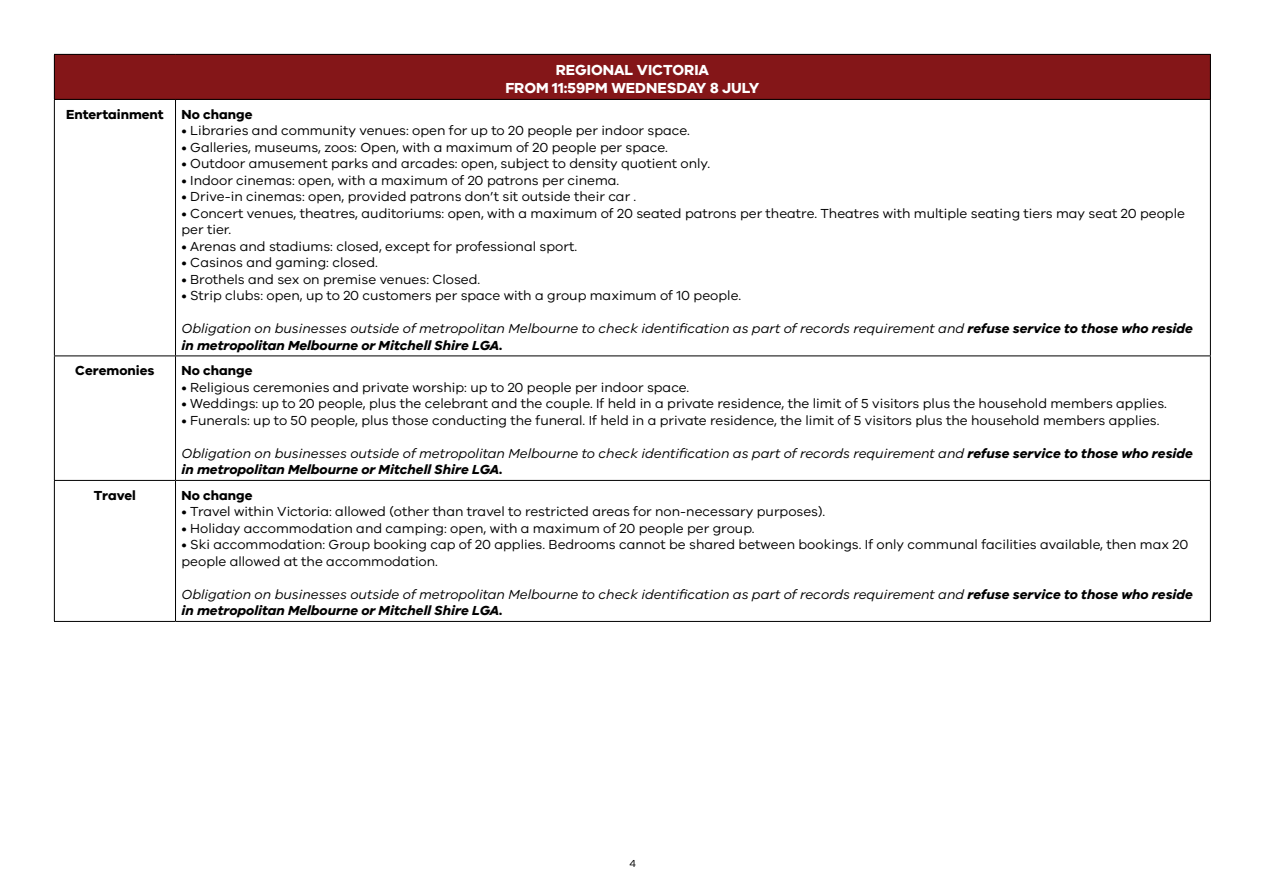
<style>
.page{position:relative;width:1263px;height:893px;background:#fff}
.page>*{position:absolute;margin:0;border:0;box-sizing:border-box;transform-origin:0 0}
.t1{font:700 15px/18px "VIC";color:#fff;text-align:center}
.t2{font:13.5px/16.5px "VIC";color:#000}
.t3{font:italic 13.5px/16.5px "VIC";color:#000}
.t4{font:700 13.5px "VIC";color:#000}
.t5{font:10.5px "VIC";color:#000}
.s1{font-weight:700}
</style>
<div class="page">
<div style="left:54px;top:54px;width:1156px;height:45px;background:#841618"></div>
<hr style="left:54px;top:100px;width:1px;height:256px;background:#000">
<hr style="left:175px;top:100px;width:1px;height:256px;background:#000">
<hr style="left:1210px;top:100px;width:1px;height:256px;background:#000">
<hr style="left:54px;top:356px;width:121px;height:1px;background:#000">
<hr style="left:54px;top:356px;width:1px;height:124px;background:#000">
<hr style="left:175px;top:356px;width:1036px;height:1px;background:#000">
<hr style="left:175px;top:356px;width:1px;height:124px;background:#000">
<hr style="left:1210px;top:356px;width:1px;height:124px;background:#000">
<hr style="left:54px;top:480px;width:121px;height:1px;background:#000">
<hr style="left:54px;top:481px;width:1px;height:140px;background:#000">
<hr style="left:175px;top:480px;width:1036px;height:1px;background:#000">
<hr style="left:175px;top:481px;width:1px;height:140px;background:#000">
<hr style="left:1210px;top:481px;width:1px;height:140px;background:#000">
<hr style="left:54px;top:621px;width:121px;height:1px;background:#000">
<hr style="left:175px;top:621px;width:1036px;height:1px;background:#000">
<hr style="left:54px;top:54px;width:121px;height:1px;background:#000">
<hr style="left:54px;top:55px;width:1px;height:44px;background:#000">
<hr style="left:175px;top:54px;width:1036px;height:1px;background:#000">
<hr style="left:1210px;top:55px;width:1px;height:44px;background:#000">
<hr style="left:54px;top:99px;width:121px;height:1px;background:#000">
<hr style="left:175px;top:99px;width:1036px;height:1px;background:#000">
<p class="t1" style="left:505px;top:61px;width:256px">REGIONAL VICTORIA<br>FROM 11:59PM WEDNESDAY 8 JULY</p>
<p class="t4" style="left:66px;top:106px;width:99px">Entertainment</p>
<p class="t4" style="left:182px;top:106px;width:72px">No change</p>
<p class="t2" style="left:182px;top:122px;width:510px">• Libraries and community venues: open for up to 20 people per indoor space.</p>
<p class="t2" style="left:182px;top:139px;width:488px">• Galleries, museums, zoos: Open, with a maximum of 20 people per space.</p>
<p class="t2" style="left:182px;top:155px;width:530px">• Outdoor amusement parks and arcades: open, subject to density quotient only.</p>
<p class="t2" style="left:182px;top:172px;width:439px">• Indoor cinemas: open, with a maximum of 20 patrons per cinema.</p>
<p class="t2" style="left:182px;top:188px;width:456px">• Drive-in cinemas: open, provided patrons don’t sit outside their car .</p>
<p class="t2" style="left:182px;top:205px;width:1005px">• Concert venues, theatres, auditoriums: open, with a maximum of 20 seated patrons per theatre. Theatres with multiple seating tiers may seat 20 people per tier.</p>
<p class="t2" style="left:182px;top:238px;width:397px">• Arenas and stadiums: closed, except for professional sport.</p>
<p class="t2" style="left:182px;top:254px;width:198px">• Casinos and gaming: closed.</p>
<p class="t2" style="left:182px;top:271px;width:300px">• Brothels and sex on premise venues: Closed.</p>
<p class="t2" style="left:182px;top:287px;width:561px">• Strip clubs: open, up to 20 customers per space with a group maximum of 10 people.</p>
<p class="t3" style="left:182px;top:320px;width:1013px">Obligation on businesses outside of metropolitan Melbourne to check identification as part of records requirement and <span class="s1">refuse service to those who reside in metropolitan Melbourne or Mitchell Shire LGA.</span></p>
<p class="t4" style="left:75px;top:362px;width:81px">Ceremonies</p>
<p class="t4" style="left:182px;top:362px;width:72px">No change</p>
<p class="t2" style="left:182px;top:379px;width:509px">• Religious ceremonies and private worship: up to 20 people per indoor space.</p>
<p class="t2" style="left:182px;top:395px;width:987px">• Weddings: up to 20 people, plus the celebrant and the couple. If held in a private residence, the limit of 5 visitors plus the household members applies.</p>
<p class="t2" style="left:182px;top:412px;width:979px">• Funerals: up to 50 people, plus those conducting the funeral. If held in a private residence, the limit of 5 visitors plus the household members applies.</p>
<p class="t3" style="left:182px;top:445px;width:1013px">Obligation on businesses outside of metropolitan Melbourne to check identification as part of records requirement and <span class="s1">refuse service to those who reside in metropolitan Melbourne or Mitchell Shire LGA.</span></p>
<p class="t4" style="left:94px;top:487px;width:44px">Travel</p>
<p class="t4" style="left:182px;top:487px;width:72px">No change</p>
<p class="t2" style="left:182px;top:503px;width:645px">• Travel within Victoria: allowed (other than travel to restricted areas for non-necessary purposes).</p>
<p class="t2" style="left:182px;top:520px;width:575px">• Holiday accommodation and camping: open, with a maximum of 20 people per group.</p>
<p class="t2" style="left:182px;top:536px;width:1008px">• Ski accommodation: Group booking cap of 20 applies. Bedrooms cannot be shared between bookings. If only communal facilities available, then max 20 people allowed at the accommodation.</p>
<p class="t3" style="left:182px;top:586px;width:1013px">Obligation on businesses outside of metropolitan Melbourne to check identification as part of records requirement and <span class="s1">refuse service to those who reside in metropolitan Melbourne or Mitchell Shire LGA.</span></p>
<p class="t5" style="left:630px;top:858px;width:8px">4</p>
</div>
